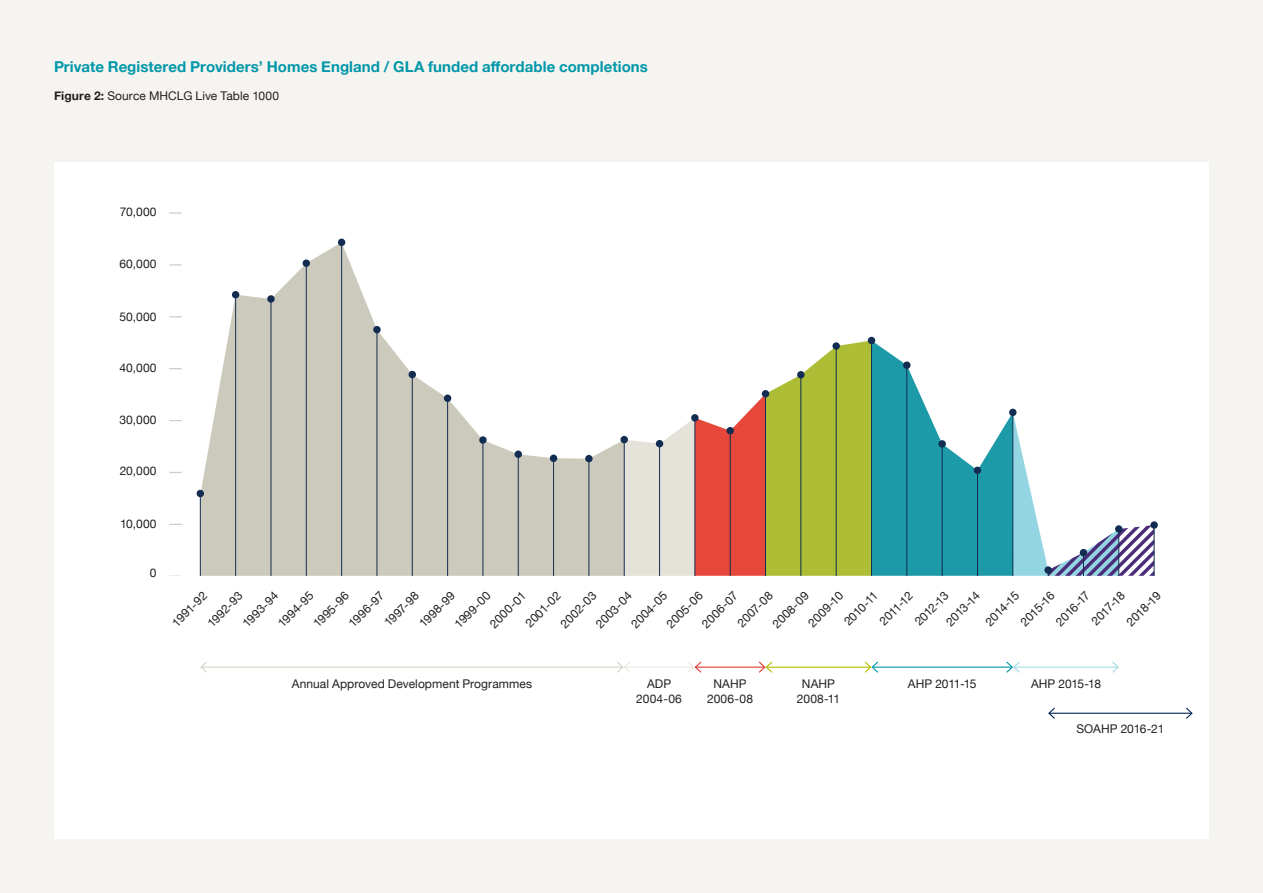
<style>
.page{position:relative;width:1263px;height:893px;background:#f5f4f0}
.page>*{position:absolute;margin:0;border:0;box-sizing:border-box;transform-origin:0 0}
.t1{font:700 15px "Helvetica Neue";letter-spacing:.005em;color:#0097a9}
.t2{font:12px/15px "Helvetica Neue";letter-spacing:.005em;color:#231f20;text-align:center}
.t3{font:12px "Helvetica Neue";letter-spacing:-.015em;color:#231f20}
.s1{font-weight:700}
</style>
<div class="page">
<div style="left:54px;top:162px;width:1155px;height:677px;background:#fff"></div>
<svg style="left:200px;top:242px;width:424px;height:334px;fill:#cccabc"></svg>
<svg style="left:169px;top:524px;width:13px;height:1px"></svg>
<svg style="left:169px;top:472px;width:13px;height:1px"></svg>
<svg style="left:169px;top:420px;width:13px;height:1px"></svg>
<svg style="left:169px;top:368px;width:13px;height:1px"></svg>
<svg style="left:169px;top:316px;width:13px;height:1px"></svg>
<svg style="left:169px;top:212px;width:13px;height:2px"></svg>
<svg style="left:169px;top:264px;width:13px;height:2px"></svg>
<hr style="left:341px;top:242px;width:1px;height:334px;background:#132d52">
<hr style="left:306px;top:263px;width:1px;height:313px;background:#132d52">
<hr style="left:271px;top:299px;width:1px;height:277px;background:#132d52">
<hr style="left:235px;top:295px;width:1px;height:281px;background:#132d52">
<hr style="left:200px;top:493px;width:1px;height:83px;background:#132d52">
<hr style="left:377px;top:330px;width:1px;height:246px;background:#132d52">
<hr style="left:412px;top:375px;width:1px;height:201px;background:#132d52">
<hr style="left:447px;top:398px;width:1px;height:178px;background:#132d52">
<hr style="left:482px;top:440px;width:1px;height:136px;background:#132d52">
<hr style="left:518px;top:454px;width:1px;height:122px;background:#132d52">
<hr style="left:553px;top:458px;width:1px;height:118px;background:#132d52">
<hr style="left:588px;top:459px;width:1px;height:117px;background:#132d52">
<hr style="left:1154px;top:525px;width:1px;height:51px;background:#132d52">
<svg style="left:624px;top:340px;width:530px;height:236px"></svg>
<hr style="left:694px;top:418px;width:1px;height:158px;background:#132d52">
<hr style="left:730px;top:431px;width:1px;height:145px;background:#132d52">
<hr style="left:765px;top:394px;width:1px;height:182px;background:#132d52">
<hr style="left:800px;top:375px;width:1px;height:201px;background:#132d52">
<hr style="left:836px;top:346px;width:1px;height:230px;background:#132d52">
<hr style="left:871px;top:340px;width:1px;height:236px;background:#132d52">
<hr style="left:906px;top:365px;width:1px;height:211px;background:#132d52">
<div style="left:232px;top:291px;width:7px;height:7px;background:#132d52;border-radius:50%"></div>
<div style="left:197px;top:490px;width:7px;height:7px;background:#132d52;border-radius:50%"></div>
<div style="left:267px;top:295px;width:8px;height:8px;background:#132d52;border-radius:50%"></div>
<div style="left:303px;top:259px;width:7px;height:8px;background:#132d52;border-radius:50%"></div>
<div style="left:338px;top:239px;width:7px;height:7px;background:#132d52;border-radius:50%"></div>
<div style="left:373px;top:326px;width:8px;height:7px;background:#132d52;border-radius:50%"></div>
<div style="left:409px;top:371px;width:7px;height:7px;background:#132d52;border-radius:50%"></div>
<div style="left:444px;top:395px;width:7px;height:7px;background:#132d52;border-radius:50%"></div>
<div style="left:479px;top:436px;width:8px;height:8px;background:#132d52;border-radius:50%"></div>
<div style="left:514px;top:450px;width:8px;height:8px;background:#132d52;border-radius:50%"></div>
<div style="left:585px;top:455px;width:8px;height:7px;background:#132d52;border-radius:50%"></div>
<div style="left:620px;top:436px;width:8px;height:7px;background:#132d52;border-radius:50%"></div>
<div style="left:656px;top:440px;width:7px;height:7px;background:#132d52;border-radius:50%"></div>
<div style="left:691px;top:414px;width:8px;height:8px;background:#132d52;border-radius:50%"></div>
<div style="left:726px;top:427px;width:8px;height:7px;background:#132d52;border-radius:50%"></div>
<div style="left:762px;top:390px;width:7px;height:7px;background:#132d52;border-radius:50%"></div>
<div style="left:797px;top:371px;width:7px;height:7px;background:#132d52;border-radius:50%"></div>
<div style="left:832px;top:342px;width:8px;height:8px;background:#132d52;border-radius:50%"></div>
<div style="left:868px;top:337px;width:7px;height:7px;background:#132d52;border-radius:50%"></div>
<div style="left:903px;top:361px;width:7px;height:8px;background:#132d52;border-radius:50%"></div>
<div style="left:938px;top:440px;width:8px;height:8px;background:#132d52;border-radius:50%"></div>
<div style="left:974px;top:467px;width:7px;height:7px;background:#132d52;border-radius:50%"></div>
<div style="left:1009px;top:409px;width:7px;height:7px;background:#132d52;border-radius:50%"></div>
<div style="left:1044px;top:566px;width:8px;height:8px;background:#132d52;border-radius:50%"></div>
<div style="left:1080px;top:549px;width:7px;height:7px;background:#132d52;border-radius:50%"></div>
<div style="left:1115px;top:525px;width:7px;height:8px;background:#132d52;border-radius:50%"></div>
<div style="left:1150px;top:521px;width:8px;height:8px;background:#132d52;border-radius:50%"></div>
<div style="left:550px;top:455px;width:7px;height:7px;background:#132d52;border-radius:50%"></div>
<hr style="left:201px;top:667px;width:422px;height:1px;background:#d6d2c4">
<svg style="left:200px;top:661px;width:8px;height:12px"></svg>
<hr style="left:624px;top:667px;width:70px;height:1px;background:#ebe9e1">
<svg style="left:616px;top:661px;width:16px;height:12px"></svg>
<hr style="left:695px;top:667px;width:70px;height:1px;background:#e03c31">
<svg style="left:686px;top:661px;width:17px;height:12px"></svg>
<hr style="left:766px;top:667px;width:105px;height:1px;background:#b5bd00">
<svg style="left:757px;top:661px;width:16px;height:12px"></svg>
<hr style="left:872px;top:667px;width:140px;height:1px;background:#0097a9">
<svg style="left:863px;top:661px;width:16px;height:12px"></svg>
<hr style="left:1014px;top:667px;width:104px;height:1px;background:#a4dbe8">
<svg style="left:1005px;top:661px;width:16px;height:12px"></svg>
<svg style="left:1111px;top:661px;width:8px;height:12px"></svg>
<hr style="left:1049px;top:713px;width:143px;height:1px;background:#002855">
<svg style="left:1048px;top:707px;width:8px;height:12px"></svg>
<svg style="left:1185px;top:707px;width:8px;height:12px"></svg>
<p class="t1" style="left:54px;top:55px;width:595px">Private Registered Providers’ Homes England / GLA funded affordable completions</p>
<p class="t2" style="left:54px;top:89px;width:226px"><span class="s1">Figure 2:</span> Source MHCLG Live Table 1000</p>
<p class="t2" style="left:120px;top:205px;width:38px">70,000</p>
<p class="t2" style="left:119px;top:257px;width:39px">60,000</p>
<p class="t2" style="left:120px;top:310px;width:39px">50,000</p>
<p class="t2" style="left:120px;top:361px;width:39px">40,000</p>
<p class="t2" style="left:119px;top:413px;width:39px">30,000</p>
<p class="t2" style="left:120px;top:464px;width:38px">20,000</p>
<p class="t2" style="left:120px;top:517px;width:38px">10,000</p>
<p class="t2" style="left:150px;top:566px;width:8px">0</p>
<p class="t2" style="left:943px;top:619px;width:44px;rotate:-45deg">2013-14</p>
<p class="t2" style="left:982px;top:619px;width:44px;rotate:-45deg">2014-15</p>
<p class="t2" style="left:1018px;top:619px;width:44px;rotate:-45deg">2015-16</p>
<p class="t2" style="left:1053px;top:619px;width:44px;rotate:-45deg">2016-17</p>
<p class="t2" style="left:1089px;top:618px;width:43px;rotate:-45deg">2017-18</p>
<p class="t2" style="left:1124px;top:619px;width:44px;rotate:-45deg">2018-19</p>
<p class="t2" style="left:663px;top:621px;width:47px;rotate:-45deg">2005-06</p>
<p class="t2" style="left:169px;top:620px;width:45px;rotate:-45deg">1991-92</p>
<p class="t2" style="left:205px;top:620px;width:46px;rotate:-45deg">1992-93</p>
<p class="t2" style="left:240px;top:620px;width:46px;rotate:-45deg">1993-94</p>
<p class="t2" style="left:275px;top:620px;width:46px;rotate:-45deg">1994-95</p>
<p class="t2" style="left:310px;top:621px;width:46px;rotate:-45deg">1995-96</p>
<p class="t2" style="left:346px;top:620px;width:46px;rotate:-45deg">1996-97</p>
<p class="t2" style="left:381px;top:619px;width:45px;rotate:-45deg">1997-98</p>
<p class="t2" style="left:416px;top:620px;width:46px;rotate:-45deg">1998-99</p>
<p class="t2" style="left:452px;top:621px;width:47px;rotate:-45deg">1999-00</p>
<p class="t2" style="left:735px;top:620px;width:46px;rotate:-45deg">2007-08</p>
<p class="t2" style="left:770px;top:621px;width:47px;rotate:-45deg">2008-09</p>
<p class="t2" style="left:593px;top:621px;width:47px;rotate:-45deg">2003-04</p>
<p class="t2" style="left:805px;top:620px;width:45px;rotate:-45deg">2009-10</p>
<p class="t2" style="left:841px;top:619px;width:44px;rotate:-45deg">2010-11</p>
<p class="t2" style="left:877px;top:618px;width:43px;rotate:-45deg">2011-12</p>
<p class="t2" style="left:912px;top:618px;width:43px;rotate:-45deg">2012-13</p>
<p class="t2" style="left:487px;top:621px;width:47px;rotate:-45deg">2000-01</p>
<p class="t2" style="left:522px;top:620px;width:46px;rotate:-45deg">2001-02</p>
<p class="t2" style="left:558px;top:621px;width:47px;rotate:-45deg">2002-03</p>
<p class="t2" style="left:699px;top:621px;width:47px;rotate:-45deg">2006-07</p>
<p class="t2" style="left:628px;top:621px;width:47px;rotate:-45deg">2004-05</p>
<p class="t2" style="left:292px;top:677px;width:242px">Annual Approved Development Programmes</p>
<p class="t2" style="left:636px;top:677px;width:47px">ADP<br>2004-06</p>
<p class="t2" style="left:707px;top:677px;width:47px">NAHP<br>2006-08</p>
<p class="t2" style="left:797px;top:677px;width:45px">NAHP<br>2008-11</p>
<p class="t3" style="left:908px;top:675px;width:70px">AHP 2011-15</p>
<p class="t3" style="left:1031px;top:675px;width:71px">AHP 2015-18</p>
<p class="t3" style="left:1076px;top:720px;width:89px">SOAHP 2016-21</p>
</div>
